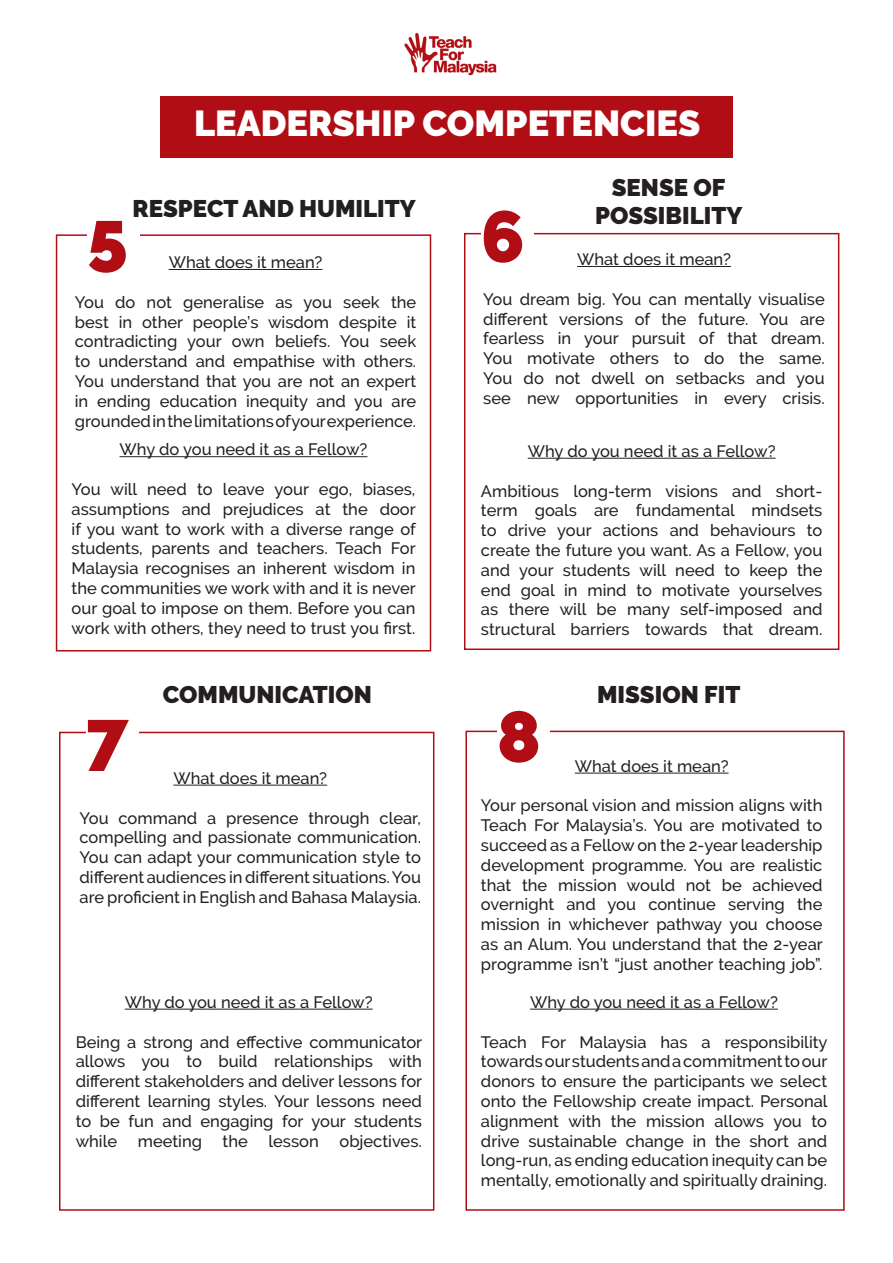
<style>
.page{position:relative;width:893px;height:1263px;background:#fff}
.page>*{position:absolute;margin:0;border:0;box-sizing:border-box;transform-origin:0 0}
.t1{font:900 72px "Raleway";color:#b00d15}
.t2{font:900 36px "Raleway";color:#fff}
.t3{font:900 24px/28.8px "Raleway";color:#231f20;text-align:center}
.t4{font:500 16.5px/19.8px "Raleway";color:#231f20;text-align:justify}
</style>
<div class="page">
<div style="left:464px;top:233px;width:375px;height:417px;border:2px solid #b00d15"></div>
<div style="left:56px;top:234px;width:375px;height:417px;border:2px solid #b00d15"></div>
<div style="left:160px;top:96px;width:573px;height:62px;background:#b00d15"></div>
<img style="left:404px;top:33px;width:93px;height:43px">
<div style="left:465px;top:731px;width:380px;height:480px;border:2px solid #b00d15"></div>
<hr style="left:169px;top:269px;width:153px;height:1px;background:#231f20">
<hr style="left:120px;top:456px;width:247px;height:1px;background:#231f20">
<hr style="left:577px;top:266px;width:154px;height:1px;background:#231f20">
<hr style="left:528px;top:458px;width:248px;height:1px;background:#231f20">
<div style="left:59px;top:732px;width:375px;height:479px;border:2px solid #b00d15"></div>
<div style="left:87px;top:194px;width:53px;height:74px;background:#fff"></div>
<div style="left:481px;top:194px;width:52px;height:74px;background:#fff"></div>
<div style="left:86px;top:694px;width:52px;height:74px;background:#fff"></div>
<div style="left:497px;top:694px;width:52px;height:74px;background:#fff"></div>
<hr style="left:173px;top:785px;width:154px;height:1px;background:#231f20">
<hr style="left:125px;top:1009px;width:248px;height:1px;background:#231f20">
<hr style="left:575px;top:773px;width:154px;height:1px;background:#231f20">
<hr style="left:530px;top:1009px;width:248px;height:1px;background:#231f20">
<p class="t2" style="left:194px;top:102px;width:508px">LEADERSHIP COMPETENCIES</p>
<p class="t3" style="left:133px;top:194px;width:285px">RESPECT AND HUMILITY</p>
<p class="t1" style="left:87px;top:195px;width:42px">5</p>
<p class="t4" style="left:169px;top:252px;width:155px">What does it mean?</p>
<p class="t4" style="left:75px;top:292px;width:343px">You do not generalise as you seek the best in other people’s wisdom despite it contradicting your own beliefs. You seek to understand and empathise with others.<br>You understand that you are not an expert in ending education inequity and you are grounded in the limitations of your experience.</p>
<p class="t4" style="left:120px;top:440px;width:249px">Why do you need it as a Fellow?</p>
<p class="t4" style="left:72px;top:479px;width:346px">You will need to leave your ego, biases, assumptions and prejudices at the door if you want to work with a diverse range of students, parents and teachers. Teach For Malaysia recognises an inherent wisdom in the communities we work with and it is never our goal to impose on them. Before you can work with others, they need to trust you first.</p>
<p class="t3" style="left:163px;top:680px;width:211px">COMMUNICATION</p>
<p class="t1" style="left:86px;top:695px;width:44px">7</p>
<p class="t4" style="left:173px;top:768px;width:155px">What does it mean?</p>
<p class="t4" style="left:80px;top:808px;width:343px">You command a presence through clear, compelling and passionate communication.<br>You can adapt your communication style to different audiences in different situations. You are proficient in English and Bahasa Malaysia.</p>
<p class="t4" style="left:125px;top:992px;width:249px">Why do you need it as a Fellow?</p>
<p class="t4" style="left:76px;top:1032px;width:348px">Being a strong and effective communicator allows you to build relationships with different stakeholders and deliver lessons for different learning styles. Your lessons need to be fun and engaging for your students while meeting the lesson objectives.</p>
<p class="t3" style="left:595px;top:173px;width:149px">SENSE OF<br>POSSIBILITY</p>
<p class="t1" style="left:481px;top:195px;width:45px">6</p>
<p class="t4" style="left:577px;top:249px;width:155px">What does it mean?</p>
<p class="t4" style="left:483px;top:289px;width:343px">You dream big. You can mentally visualise different versions of the future. You are fearless in your pursuit of that dream.<br>You motivate others to do the same.<br>You do not dwell on setbacks and you see new opportunities in every crisis.</p>
<p class="t4" style="left:528px;top:441px;width:249px">Why do you need it as a Fellow?</p>
<p class="t4" style="left:481px;top:481px;width:343px">Ambitious long-term visions and short&shy;term goals are fundamental mindsets to drive your actions and behaviours to create the future you want. As a Fellow, you and your students will need to keep the end goal in mind to motivate yourselves as there will be many self-imposed and structural barriers towards that dream.</p>
<p class="t3" style="left:597px;top:680px;width:145px">MISSION FIT</p>
<p class="t1" style="left:497px;top:695px;width:45px">8</p>
<p class="t4" style="left:575px;top:756px;width:155px">What does it mean?</p>
<p class="t4" style="left:481px;top:796px;width:343px">Your personal vision and mission aligns with Teach For Malaysia’s. You are motivated to succeed as a Fellow on the 2-year leadership development programme. You are realistic that the mission would not be achieved overnight and you continue serving the mission in whichever pathway you choose as an Alum. You understand that the 2-year programme isn’t “just another teaching job”.</p>
<p class="t4" style="left:530px;top:992px;width:249px">Why do you need it as a Fellow?</p>
<p class="t4" style="left:481px;top:1032px;width:348px">Teach For Malaysia has a responsibility towards our students and a commitment to our donors to ensure the participants we select onto the Fellowship create impact. Personal alignment with the mission allows you to drive sustainable change in the short and long-run, as ending education inequity can be mentally, emotionally and spiritually draining.</p>
</div>
